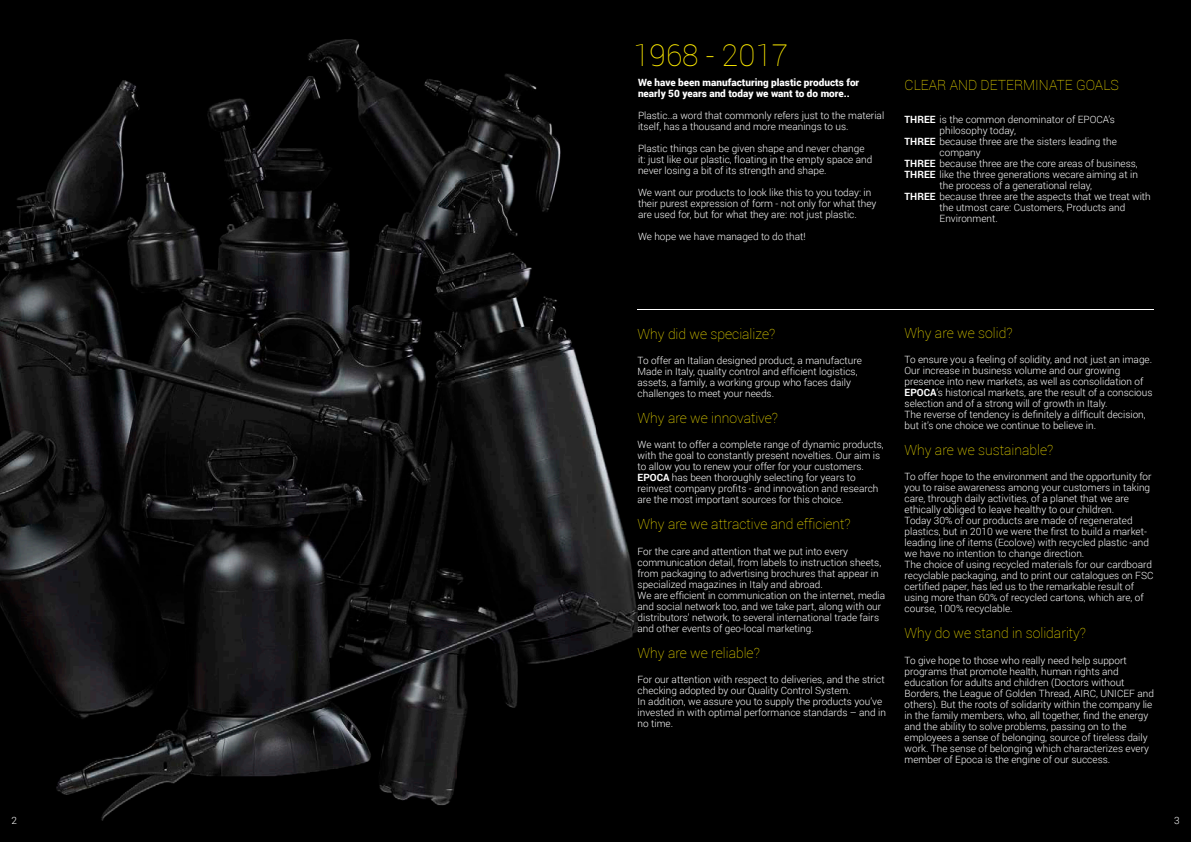
<style>
.page{position:relative;width:1191px;height:842px;background:#fff}
.page>*{position:absolute;margin:0;border:0;box-sizing:border-box;transform-origin:0 0}
.t1{font:100 30px "Roboto";color:#ffed00}
.t2{font:100 14px "Roboto";color:#ffed00}
.t3{font:300 10px/11px "Roboto";color:#fff}
.t4{font:900 10px/11px "Roboto";color:#fff}
.s1{font-weight:700}
</style>
<div class="page">
<div style="left:595px;top:0;width:596px;height:842px;background:#000"></div>
<img style="left:0;top:0;width:639px;height:842px">
<hr style="left:637px;top:309px;width:517px;height:1px;background:#fff">
<h1 class="t1" style="left:633px;top:35px;width:157px">1968 - 2017</h1>
<p class="t4" style="left:638px;top:77px;width:223px">We have been manufacturing plastic products for nearly 50 years and today we want to do more..</p>
<p class="t3" style="left:638px;top:110px;width:248px">Plastic..a word that commonly refers just to the material itself, has a thousand and more meanings to us.</p>
<p class="t3" style="left:638px;top:143px;width:236px">Plastic things can be given shape and never change it: just like our plastic, floating in the empty space and never losing a bit of its strength and shape.</p>
<p class="t3" style="left:638px;top:187px;width:240px">We want our products to look like this to you today: in their purest expression of form - not only for what they are used for, but for what they are: not just plastic.</p>
<p class="t3" style="left:638px;top:231px;width:169px">We hope we have managed to do that!</p>
<h2 class="t2" style="left:904px;top:76px;width:216px">CLEAR AND DETERMINATE GOALS</h2>
<p class="t3" style="left:904px;top:114px;width:212px"><span class="s1">THREE</span> is the common denominator of EPOCA’s</p>
<p class="t3" style="left:939px;top:125px;width:78px">philosophy today,</p>
<p class="t3" style="left:904px;top:136px;width:214px"><span class="s1">THREE</span> because three are the sisters leading the</p>
<p class="t3" style="left:939px;top:147px;width:43px">company</p>
<p class="t3" style="left:904px;top:158px;width:235px"><span class="s1">THREE</span> because three are the core areas of business,</p>
<p class="t3" style="left:904px;top:169px;width:235px"><span class="s1">THREE</span> like the three generations wecare aiming at in</p>
<p class="t3" style="left:939px;top:180px;width:154px">the process of a generational relay,</p>
<p class="t3" style="left:904px;top:191px;width:248px"><span class="s1">THREE</span> because three are the aspects that we treat with</p>
<p class="t3" style="left:939px;top:202px;width:187px">the utmost care: Customers, Products and</p>
<p class="t3" style="left:939px;top:213px;width:60px">Environment.</p>
<h2 class="t2" style="left:637px;top:324px;width:139px">Why did we specialize?</h2>
<p class="t3" style="left:637px;top:355px;width:226px">To offer an Italian designed product, a manufacture Made in Italy, quality control and efficient logistics, assets, a family, a working group who faces daily challenges to meet your needs.</p>
<h2 class="t2" style="left:637px;top:408px;width:142px">Why are we innovative?</h2>
<p class="t3" style="left:637px;top:439px;width:248px">We want to offer a complete range of dynamic products, with the goal to constantly present novelties. Our aim is to allow you to renew your offer for your customers.<br><span class="s1">EPOCA</span> has been thoroughly selecting for years to reinvest company profits - and innovation and research are the most important sources for this choice.</p>
<h2 class="t2" style="left:637px;top:515px;width:215px">Why are we attractive and efficient?</h2>
<p class="t3" style="left:637px;top:545px;width:249px">For the care and attention that we put into every communication detail, from labels to instruction sheets, from packaging to advertising brochures that appear in specialized magazines in Italy and abroad.<br>We are efficient in communication on the internet, media and social network too, and we take part, along with our distributors’ network, to several international trade fairs and other events of geo-local marketing.</p>
<h2 class="t2" style="left:637px;top:643px;width:124px">Why are we reliable?</h2>
<p class="t3" style="left:637px;top:674px;width:250px">For our attention with respect to deliveries, and the strict checking adopted by our Quality Control System.<br>In addition, we assure you to supply the products you’ve invested in with optimal performance standards – and in no time.</p>
<h2 class="t2" style="left:904px;top:323px;width:109px">Why are we solid?</h2>
<p class="t3" style="left:904px;top:354px;width:249px">To ensure you a feeling of solidity, and not just an image.<br>Our increase in business volume and our growing presence into new markets, as well as consolidation of <span class="s1">EPOCA</span>’s historical markets, are the result of a conscious selection and of a strong will of growth in Italy.<br>The reverse of tendency is definitely a difficult decision, but it’s one choice we continue to believe in.</p>
<h2 class="t2" style="left:904px;top:440px;width:150px">Why are we sustainable?</h2>
<p class="t3" style="left:904px;top:471px;width:250px">To offer hope to the environment and the opportunity for you to raise awareness among your customers in taking care, through daily activities, of a planet that we are ethically obliged to leave healthy to our children.<br>Today 30% of our products are made of regenerated plastics, but in 2010 we were the first to build a market&shy;leading line of items (Ecolove) with recycled plastic -and we have no intention to change direction.<br>The choice of using recycled materials for our cardboard recyclable packaging, and to print our catalogues on FSC certified paper, has led us to the remarkable result of using more than 60% of recycled cartons, which are, of course, 100% recyclable.</p>
<h2 class="t2" style="left:904px;top:624px;width:183px">Why do we stand in solidarity?</h2>
<p class="t3" style="left:904px;top:654px;width:251px">To give hope to those who really need help support programs that promote health, human rights and education for adults and children (Doctors without Borders, the League of Golden Thread, AIRC, UNICEF and others). But the roots of solidarity within the company lie in the family members, who, all together, find the energy and the ability to solve problems, passing on to the employees a sense of belonging, source of tireless daily work. The sense of belonging which characterizes every member of Epoca is the engine of our success.</p>
<p class="t3" style="left:11px;top:814px;width:7px">2</p>
<p class="t3" style="left:1174px;top:814px;width:7px">3</p>
</div>
